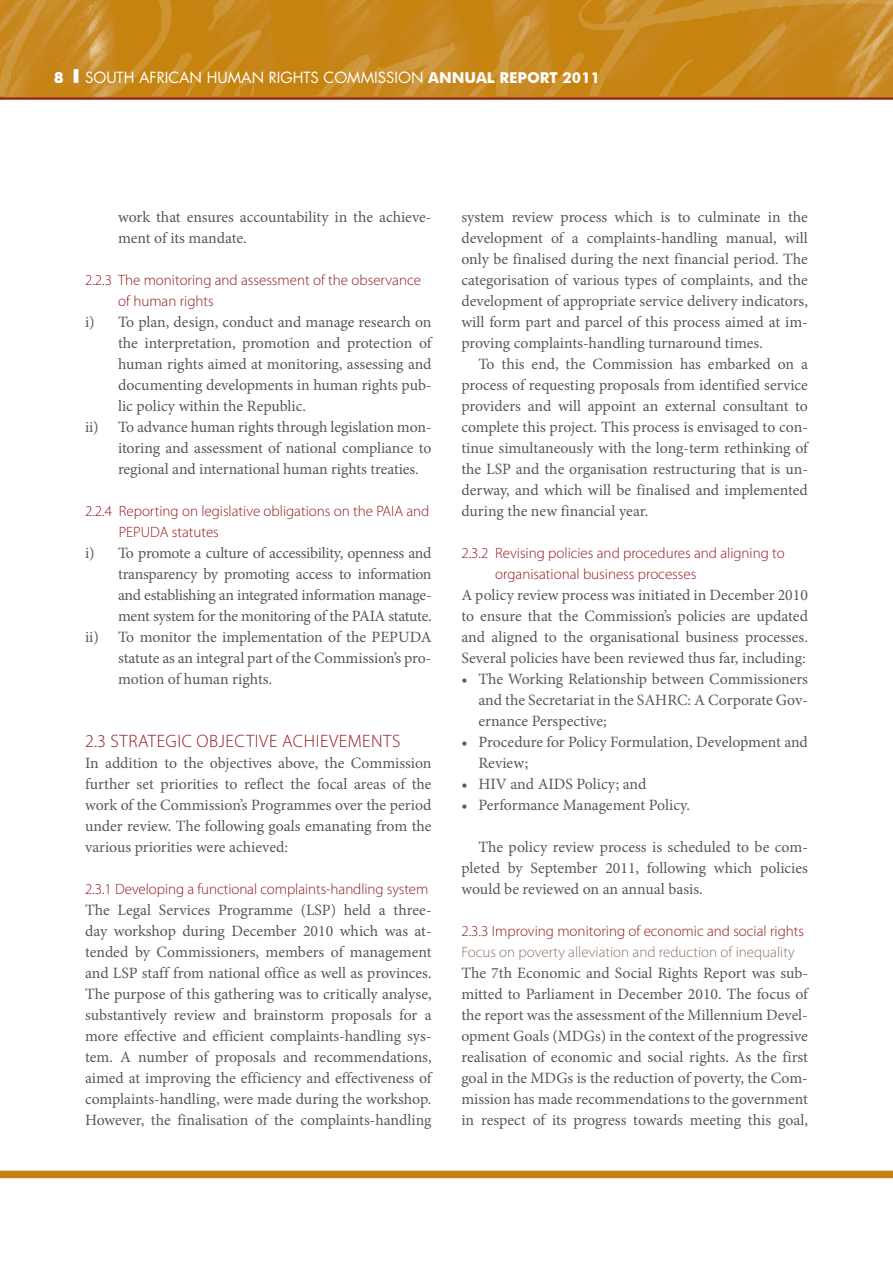
<style>
.page{position:relative;width:893px;height:1263px;background:#fff}
.page>*{position:absolute;margin:0;border:0;box-sizing:border-box;transform-origin:0 0}
.t1{font:300 18px "Myriad Pro";letter-spacing:.03em;color:#92191e}
.t2{font:15.75px/21px "Minion Pro";letter-spacing:-.005em;color:#58585a;text-align:justify}
.t3{font:300 15px/21px "Myriad Pro";color:#92191e}
.t4{font:15px "Futura";color:#fff}
.t5{font:700 15px "Futura BT";color:#fff}
.s1{font-family:"Futura BT";font-weight:700}
.s2{color:#8a7466}
</style>
<div class="page">
<img style="left:0;top:96px;width:893px;height:2px">
<div style="left:0;top:1171px;width:893px;height:7px;background:#c58210"></div>
<hr style="left:0;top:98px;width:893px;height:1px;background:#92191e">
<svg style="left:0;top:0;width:893px;height:96px;background:#c8891f"></svg>
<p class="t5" style="left:54px;top:68px;width:11px">8</p>
<p class="t4" style="left:85px;top:67px;width:516px">SOUTH AFRICAN HUMAN RIGHTS COMMISSION <span class="s1">ANNUAL REPORT 2011</span></p>
<p class="t2" style="left:118px;top:207px;width:315px">work that ensures accountability in the achieve&shy;ment of its mandate.</p>
<p class="t3" style="left:118px;top:269px;width:304px;text-indent:-33px">2.2.3 The monitoring and assessment of the observance of human rights</p>
<p class="t2" style="left:85px;top:312px;width:348px">i) To plan, design, conduct and manage research on</p>
<p class="t2" style="left:118px;top:333px;width:315px">the interpretation, promotion and protection of</p>
<p class="t2" style="left:118px;top:354px;width:315px">human rights aimed at monitoring, assessing and</p>
<p class="t2" style="left:118px;top:375px;width:315px">documenting developments in human rights pub-</p>
<p class="t2" style="left:118px;top:396px;width:190px">lic policy within the Republic.</p>
<p class="t2" style="left:85px;top:417px;width:348px">ii) To advance human rights through legislation mon-</p>
<p class="t2" style="left:118px;top:438px;width:315px">itoring and assessment of national compliance to</p>
<p class="t2" style="left:118px;top:459px;width:302px">regional and international human rights treaties.</p>
<p class="t3" style="left:119px;top:500px;width:312px;text-indent:-34px">2.2.4 Reporting on legislative obligations on the PAIA and<br>PEPU DA statutes</p>
<p class="t2" style="left:85px;top:543px;width:348px">i) To promote a culture of accessibility, openness and</p>
<p class="t2" style="left:118px;top:564px;width:315px">transparency by promoting access to information</p>
<p class="t2" style="left:118px;top:585px;width:315px">and establishing an integrated information manage-</p>
<p class="t2" style="left:118px;top:606px;width:315px">ment system for the monitoring of the PAIA statute.</p>
<p class="t2" style="left:85px;top:627px;width:348px">ii) To monitor the implementation of the PEPUDA</p>
<p class="t2" style="left:118px;top:648px;width:315px">statute as an integral part of the Commission’s pro-</p>
<p class="t2" style="left:118px;top:669px;width:156px">motion of human rights.</p>
<p class="t1" style="left:85px;top:730px;width:201px">2.3 Strategic Objecti ve Achi</p>
<p class="t1" style="left:320px;top:730px;width:69px">evements</p>
<p class="t2" style="left:85px;top:753px;width:348px">In addition to the objectives above, the Commission further set priorities to reflect the focal areas of the work of the Commission’s Programmes over the period under review. The following goals emanating from the various priorities were achieved:</p>
<p class="t3" style="left:85px;top:878px;width:345px">2.3.1 Developing a functional complaints-handling system</p>
<p class="t2" style="left:85px;top:900px;width:348px">The Legal Services Programme (LSP) held a three&shy;day workshop during December 2010 which was at&shy;tended by Commissioners, members of management and LSP staff from national office as well as provinces.<br>The purpose of this gathering was to critically analyse, substantively review and brainstorm proposals for a more effective and efficient complaints-handling sys&shy;tem. A number of proposals and recommendations, aimed at improving the efficiency and effectiveness of complaints-handling, were made during the workshop.<br>However, the finalisation of the complaints-handling</p>
<p class="t2" style="left:461px;top:206px;width:348px">system review process which is to culminate in the</p>
<p class="t2" style="left:461px;top:227px;width:348px">development of a complaints-handling manual, will</p>
<p class="t2" style="left:461px;top:248px;width:348px">only be finalised during the next financial period. The</p>
<p class="t2" style="left:461px;top:269px;width:348px">categorisation of various types of complaints, and the</p>
<p class="t2" style="left:461px;top:290px;width:348px">development of appropriate service delivery indicators,</p>
<p class="t2" style="left:461px;top:311px;width:348px">will form part and parcel of this process aimed at im-</p>
<p class="t2" style="left:461px;top:332px;width:303px">proving complaints-handling turnaround times.</p>
<p class="t2" style="left:478px;top:353px;width:331px">To this end, the Commission has embarked on a</p>
<p class="t2" style="left:461px;top:374px;width:348px">process of requesting proposals from identified service</p>
<p class="t2" style="left:461px;top:395px;width:348px">providers and will appoint an external consultant to</p>
<p class="t2" style="left:461px;top:416px;width:348px">complete this project. This process is envisaged to con-</p>
<p class="t2" style="left:461px;top:437px;width:348px">tinue simultaneously with the long-term rethinking of</p>
<p class="t2" style="left:461px;top:458px;width:348px">the LSP and the organisation restructuring that is un-</p>
<p class="t2" style="left:461px;top:479px;width:348px">derway, and which will be finalised and implemented</p>
<p class="t2" style="left:461px;top:500px;width:188px">during the new financial year.</p>
<p class="t3" style="left:495px;top:542px;width:291px;text-indent:-34px">2.3.2 Revising policies and procedures and aligning to organisational business processes</p>
<p class="t2" style="left:461px;top:585px;width:348px">A policy review process was initiated in December 2010 to ensure that the Commission’s policies are updated and aligned to the organisational business processes.<br>Several policies have been reviewed thus far, including:</p>
<p class="t2" style="left:478px;top:669px;width:331px;text-indent:-17px">• The Working Relationship between Commissioners and the Secretariat in the SAHRC: A Corporate Gov&shy;ernance Perspective;</p>
<p class="t2" style="left:478px;top:732px;width:331px;text-indent:-17px">• Procedure for Policy Formulation, Development and<br>Review;</p>
<p class="t2" style="left:461px;top:773px;width:187px">• HIV and AIDS Policy; and</p>
<p class="t2" style="left:461px;top:794px;width:230px">• Performance Management Policy.</p>
<p class="t2" style="left:461px;top:836px;width:348px;text-indent:17px">The policy review process is scheduled to be com&shy;pleted by September 2011, following which policies would be reviewed on an annual basis.</p>
<p class="t3" style="left:461px;top:920px;width:344px">2.3.3 Improving monitoring of economic and social rights<br><span class="s2">Focus on poverty alleviation and reduction of inequality</span></p>
<p class="t2" style="left:461px;top:963px;width:348px">The 7th Economic and Social Rights Report was sub&shy;mitted to Parliament in December 2010. The focus of the report was the assessment of the Millennium Devel&shy;opment Goals (MDGs) in the context of the progressive realisation of economic and social rights. As the first goal in the MDGs is the reduction of poverty, the Com&shy;mission has made recommendations to the government in respect of its progress towards meeting this goal,</p>
</div>
